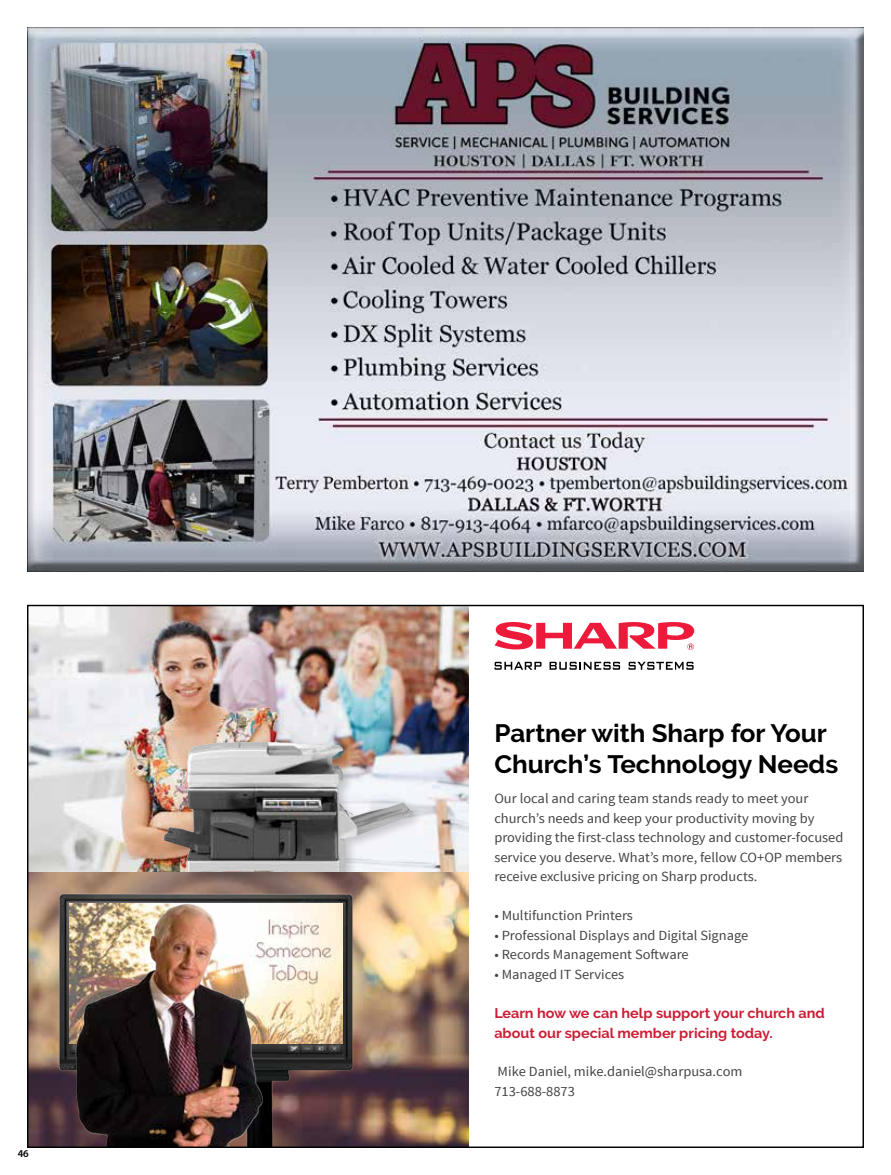
<style>
.page{position:relative;width:891px;height:1175px;background:#fff}
.page>*{position:absolute;margin:0;border:0;box-sizing:border-box;transform-origin:0 0}
.t1{font:700 25.05px/30.8px "Raleway";color:#000}
.t2{font:13.95px/19.5px "Source Sans Pro";color:#434345}
.t3{font:700 13.95px/19.5px "Raleway";color:#cb1f36}
.t4{font:600 10.5px "Myriad Pro";color:#000}
</style>
<div class="page">
<img style="left:27px;top:27px;width:837px;height:545px">
<img style="left:29px;top:607px;width:440px;height:538px">
<img style="left:53px;top:891px;width:311px;height:254px">
<img style="left:287px;top:903px;width:56px;height:140px">
<img style="left:64px;top:889px;width:223px;height:256px">
<div style="left:161px;top:739px;width:264px;height:145px;background:#000;opacity:.19"></div>
<img style="left:164px;top:742px;width:249px;height:129px">
<svg style="left:495px;top:622px;width:199px;height:28px"></svg>
<svg style="left:494px;top:662px;width:48px;height:7px"></svg>
<svg style="left:550px;top:662px;width:70px;height:7px"></svg>
<svg style="left:628px;top:662px;width:66px;height:7px"></svg>
<p class="t4" style="left:18px;top:1147px;width:13px">46</p>
<h1 class="t1" style="left:494px;top:718px;width:345px">Partner with Sharp for Your<br>Church’s Technology Needs</h1>
<p class="t2" style="left:494px;top:789px;width:351px">Our local and caring team stands ready to meet your church’s needs and keep your productivity moving by providing the first-class technology and customer-focused service you deserve. What’s more, fellow CO+OP members receive exclusive pricing on Sharp products.</p>
<p class="t2" style="left:494px;top:906px;width:140px">• Multifunction Printers</p>
<p class="t2" style="left:494px;top:925px;width:255px">• Professional Displays and Digital Signage</p>
<p class="t2" style="left:494px;top:945px;width:196px">• Records Management Software</p>
<p class="t2" style="left:494px;top:964px;width:131px">• Managed IT Services</p>
<p class="t3" style="left:494px;top:1003px;width:332px">Learn how we can help support your church and about our special member pricing today.</p>
<p class="t2" style="left:494px;top:1062px;width:250px">Mike Daniel, mike.daniel@sharpusa.com<br>713-688-8873</p>
</div>
